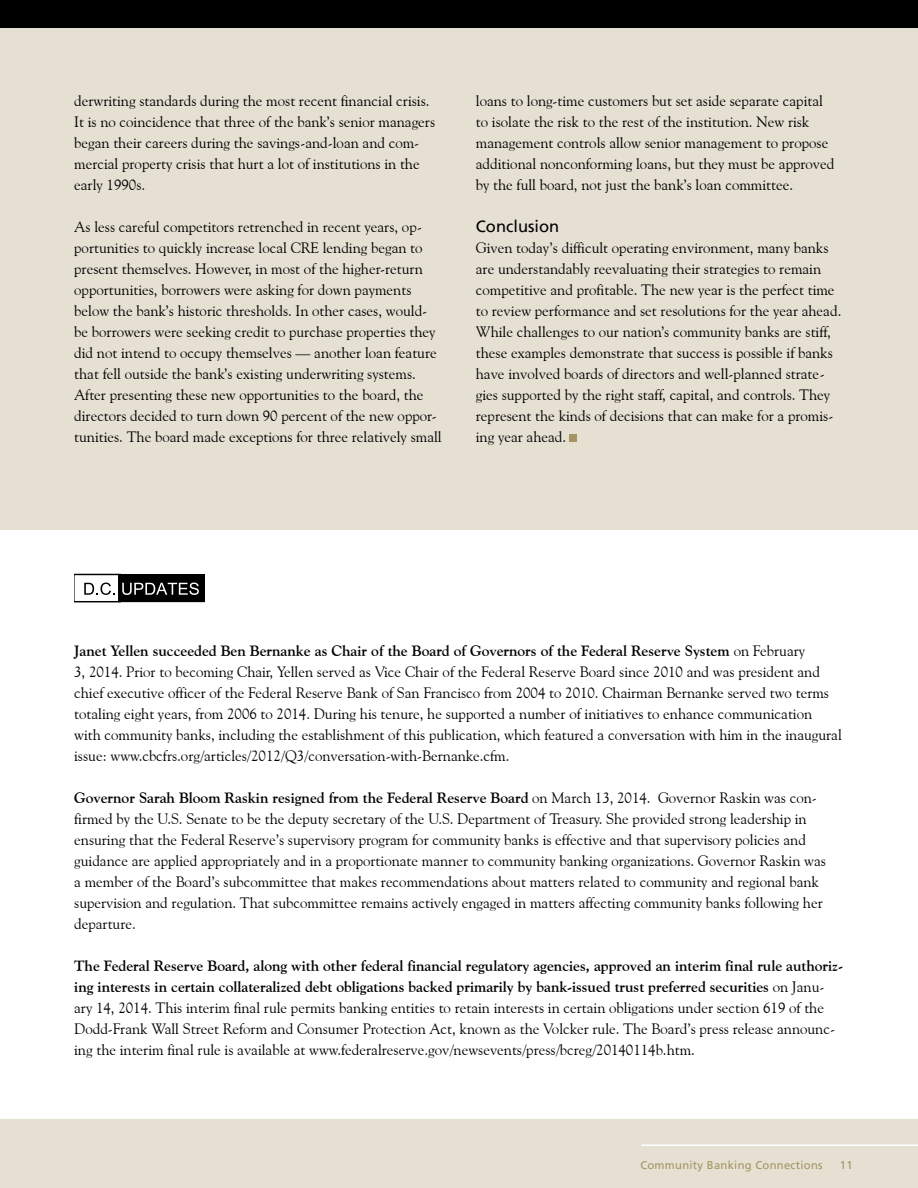
<style>
.page{position:relative;width:918px;height:1188px;background:#fff}
.page>*{position:absolute;margin:0;border:0;box-sizing:border-box;transform-origin:0 0}
.t1{font:16.5px "Frutiger LT";color:#000}
.t2{font:15px/21px "Goudy Old Style BT";color:#000}
.t3{font:11.25px "Frutiger LT";letter-spacing:.025em;color:#a39462}
.s1{font-weight:700}
</style>
<div class="page">
<div style="left:0;top:0;width:918px;height:28px;background:#000"></div>
<div style="left:0;top:1128px;width:918px;height:60px;background:#e6e0d3"></div>
<hr style="left:642px;top:1144px;width:276px;height:2px;background:#fff">
<div style="left:0;top:28px;width:918px;height:1108px;background:#e6e0d3"></div>
<div style="left:0;top:530px;width:918px;height:589px;background:#fff"></div>
<div style="left:570px;top:435px;width:7px;height:7px;background:#a39462"></div>
<div style="left:74px;top:574px;width:47px;height:28px;border:1px solid #000"></div>
<div style="left:119px;top:574px;width:85px;height:28px;background:#000"></div>
<div style="left:118px;top:574px;width:87px;height:28px;border:1px solid #000"></div>
<svg style="left:84px;top:583px;width:31px;height:12px"></svg>
<svg style="left:122px;top:583px;width:77px;height:12px"></svg>
<p class="t2" style="left:74px;top:90px;width:362px">derwriting standards during the most recent financial crisis.<br>It is no coincidence that three of the bank’s senior managers began their careers during the savings-and-loan and com&shy;mercial property crisis that hurt a lot of institutions in the early 1990s.</p>
<p class="t2" style="left:74px;top:216px;width:369px">As less careful competitors retrenched in recent years, op&shy;portunities to quickly increase local CRE lending began to present themselves. However, in most of the higher-return opportunities, borrowers were asking for down payments below the bank’s historic thresholds. In other cases, would&shy;be borrowers were seeking credit to purchase properties they did not intend to occupy themselves — another loan feature that fell outside the bank’s existing underwriting systems.<br>After presenting these new opportunities to the board, the directors decided to turn down 90 percent of the new oppor&shy;tunities. The board made exceptions for three relatively small</p>
<p class="t2" style="left:476px;top:90px;width:360px">loans to long-time customers but set aside separate capital to isolate the risk to the rest of the institution. New risk management controls allow senior management to propose additional nonconforming loans, but they must be approved by the full board, not just the bank’s loan committee.</p>
<p class="t1" style="left:476px;top:216px;width:85px">Conclusion</p>
<p class="t2" style="left:476px;top:237px;width:367px">Given today’s difficult operating environment, many banks are understandably reevaluating their strategies to remain competitive and profitable. The new year is the perfect time to review performance and set resolutions for the year ahead.<br>While challenges to our nation’s community banks are stiff, these examples demonstrate that success is possible if banks have involved boards of directors and well-planned strate&shy;gies supported by the right staff, capital, and controls. They represent the kinds of decisions that can make for a promis&shy;ing year ahead.</p>
<p class="t2" style="left:74px;top:640px;width:769px"><span class="s1">Janet Yellen succeeded Ben Bernanke as Chair of the Board of Governors of the Federal Reserve System</span> on February<br>3, 2014. Prior to becoming Chair, Yellen served as Vice Chair of the Federal Reserve Board since 2010 and was president and chief executive officer of the Federal Reserve Bank of San Francisco from 2004 to 2010. Chairman Bernanke served two terms totaling eight years, from 2006 to 2014. During his tenure, he supported a number of initiatives to enhance communication with community banks, including the establishment of this publication, which featured a conversation with him in the inaugural issue: www.cbcfrs.org/articles/2012/Q3/conversation-with-Bernanke.cfm.</p>
<p class="t2" style="left:74px;top:787px;width:753px"><span class="s1">Governor Sarah Bloom Raskin resigned from the Federal Reserve Board</span> on March 13, 2014. Governor Raskin was con&shy;firmed by the U.S. Senate to be the deputy secretary of the U.S. Department of Treasury. She provided strong leadership in ensuring that the Federal Reserve’s supervisory program for community banks is effective and that supervisory policies and guidance are applied appropriately and in a proportionate manner to community banking organizations. Governor Raskin was a member of the Board’s subcommittee that makes recommendations about matters related to community and regional bank supervision and regulation. That subcommittee remains actively engaged in matters affecting community banks following her departure.</p>
<p class="t2" style="left:74px;top:955px;width:770px"><span class="s1">The Federal Reserve Board, along with other federal financial regulatory agencies, approved an interim final rule authoriz&shy;ing interests in certain collateralized debt obligations backed primarily by bank-issued trust preferred securities</span> on Janu&shy;ary 14, 2014. This interim final rule permits banking entities to retain interests in certain obligations under section 619 of the Dodd-Frank Wall Street Reform and Consumer Protection Act, known as the Volcker rule. The Board’s press release announc&shy;ing the interim final rule is available at www.federalreserve.gov/newsevents/press/bcreg/20140114b.htm.</p>
<p class="t3" style="left:640px;top:1159px;width:184px">Community Banking Connections</p>
<p class="t3" style="left:840px;top:1159px;width:14px">11</p>
</div>
